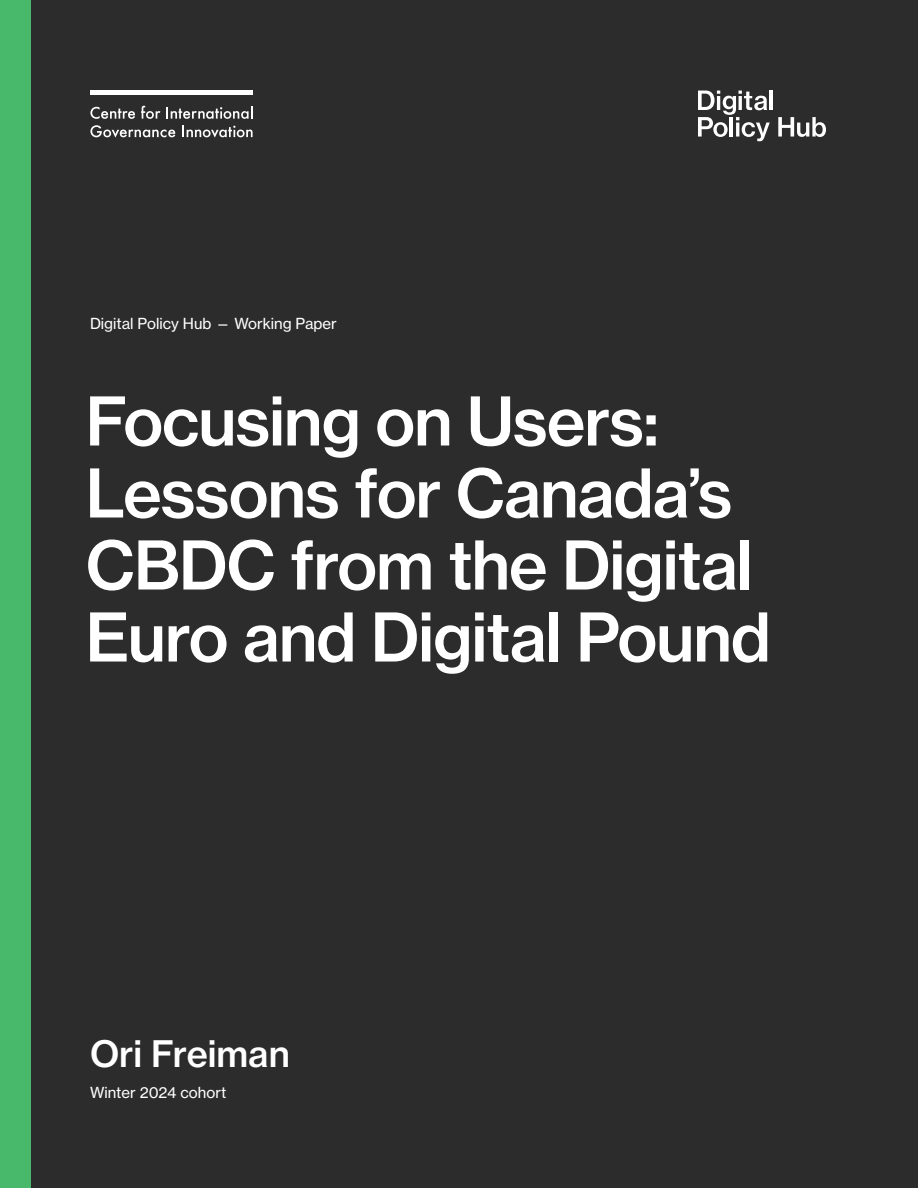
<style>
.page{position:relative;width:918px;height:1188px;background:#2c2c2c}
.page>*{position:absolute;margin:0;border:0;box-sizing:border-box;transform-origin:0 0}
.t1{font:66px/72px "N Haas Grotesk TX Pro 65 Md";letter-spacing:-.02em;color:#fff}
.t2{font:36px "N Haas Grotesk TX Pro 65 Md";color:#fff}
.t3{font:15px "N Haas Grotesk TX Pro 55 Rg";color:#fff}
</style>
<div class="page">
<div style="left:0;top:0;width:30px;height:1188px;background:#48b96b"></div>
<svg style="left:90px;top:107px;width:45px;height:12px"></svg>
<svg style="left:141px;top:106px;width:19px;height:13px"></svg>
<svg style="left:166px;top:106px;width:86px;height:13px"></svg>
<svg style="left:90px;top:125px;width:85px;height:13px"></svg>
<svg style="left:182px;top:126px;width:71px;height:12px"></svg>
<div style="left:90px;top:90px;width:163px;height:5px;background:#fff"></div>
<hr style="left:769px;top:91px;width:4px;height:19px;background:#fff">
<svg style="left:698px;top:91px;width:72px;height:50px"></svg>
<svg style="left:778px;top:117px;width:48px;height:20px"></svg>
<p class="t3" style="left:90px;top:314px;width:248px">Digital Policy Hub — Working Paper</p>
<p class="t1" style="left:86px;top:385px;width:687px">Focusing on Users:<br>Lessons for Canada’s<br>CBDC from the Digital<br>Euro and Digital Pound</p>
<p class="t2" style="left:90px;top:1031px;width:201px">Ori Freiman</p>
<p class="t3" style="left:90px;top:1083px;width:138px">Winter 2024 cohort</p>
</div>
